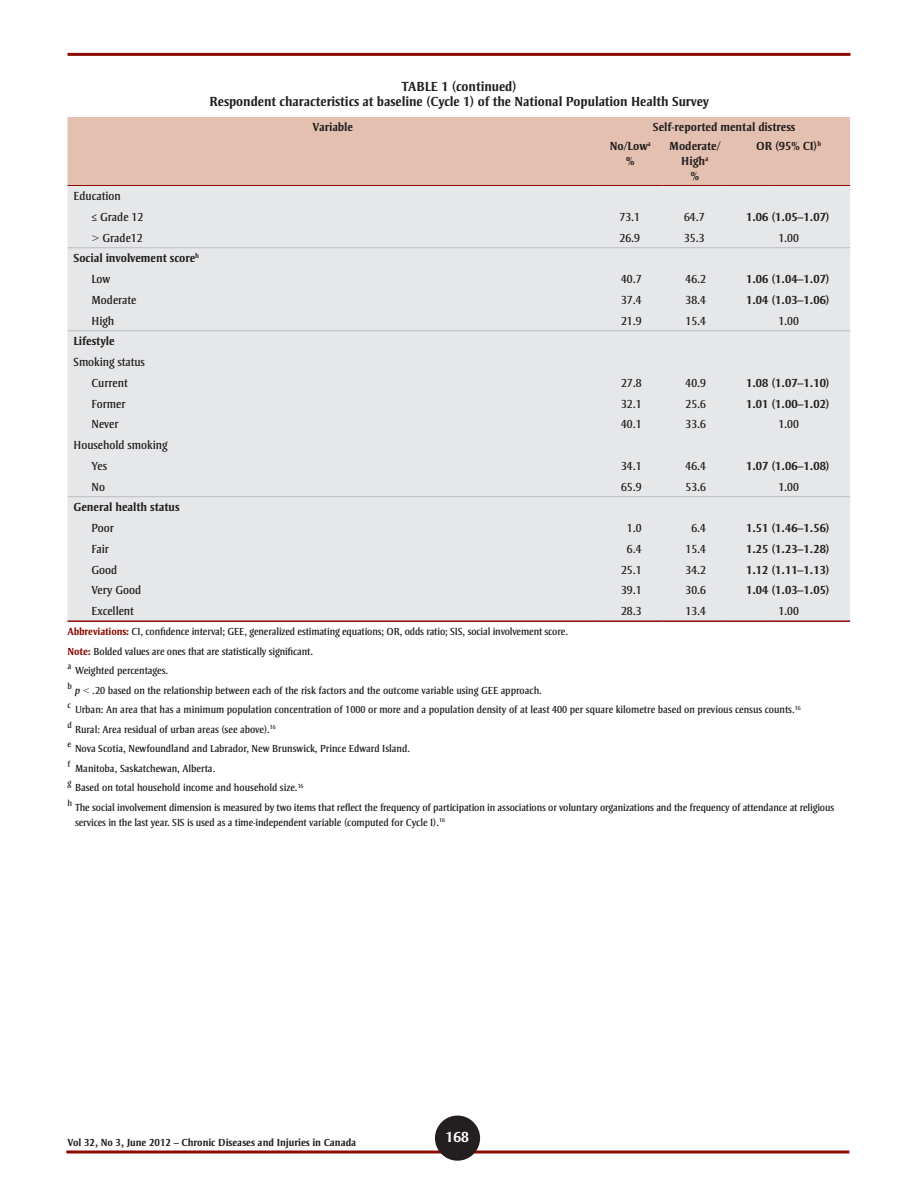
<style>
.page{position:relative;width:918px;height:1188px;background:#fff}
.page>*{position:absolute;margin:0;border:0;box-sizing:border-box;transform-origin:0 0}
.t1{font:700 15px "Strayhorn MT Std";color:#fff}
.t2{font:700 13.5px/15px "Strayhorn MT Std";color:#231f20;text-align:center}
.t3{font:700 12px/15px "Strayhorn MT Std";color:#231f20;text-align:center}
.t4{font:12px/20.7px "Strayhorn MT Std";color:#231f20}
.t5{font:10.5px/19.5px "Strayhorn MT Std";color:#231f20}
.t6{font:700 10.5px "Strayhorn MT Std";color:#231f20}
.t7{font:8.7px "Strayhorn MT Std";color:#231f20}
.s1{font-weight:400}
.s2{font-weight:700;color:#8b0a02}
.s3{font-style:italic}
</style>
<div class="page">
<svg style="left:66px;top:1150px;width:783px;height:4px;background:#a74741"></svg>
<hr style="left:68px;top:53px;width:782px;height:3px;background:#8b0a02">
<div style="left:435px;top:1116px;width:45px;height:45px;background:#231f20;border-radius:50%"></div>
<div style="left:68px;top:117px;width:782px;height:68px;background:#e4c0b0"></div>
<div style="left:68px;top:186px;width:782px;height:434px;background:#e6e7e9"></div>
<hr style="left:68px;top:185px;width:530px;height:1px;background:#8b0a02">
<hr style="left:598px;top:185px;width:65px;height:1px;background:#8b0a02">
<hr style="left:663px;top:185px;width:64px;height:1px;background:#8b0a02">
<hr style="left:727px;top:185px;width:43px;height:1px;background:#8b0a02">
<hr style="left:770px;top:185px;width:80px;height:1px;background:#8b0a02">
<hr style="left:68px;top:330px;width:530px;height:1px;background:#bcbdc0">
<hr style="left:598px;top:330px;width:65px;height:1px;background:#bcbdc0">
<hr style="left:663px;top:330px;width:64px;height:1px;background:#bcbdc0">
<hr style="left:727px;top:330px;width:43px;height:1px;background:#bcbdc0">
<hr style="left:770px;top:330px;width:80px;height:1px;background:#bcbdc0">
<hr style="left:68px;top:247px;width:530px;height:1px;background:#bcbdc0">
<hr style="left:598px;top:247px;width:65px;height:1px;background:#bcbdc0">
<hr style="left:663px;top:247px;width:64px;height:1px;background:#bcbdc0">
<hr style="left:727px;top:247px;width:43px;height:1px;background:#bcbdc0">
<hr style="left:770px;top:247px;width:80px;height:1px;background:#bcbdc0">
<hr style="left:68px;top:620px;width:530px;height:2px;background:#8b0a02">
<hr style="left:598px;top:620px;width:65px;height:2px;background:#8b0a02">
<hr style="left:663px;top:620px;width:64px;height:2px;background:#8b0a02">
<hr style="left:727px;top:620px;width:43px;height:2px;background:#8b0a02">
<hr style="left:770px;top:620px;width:80px;height:2px;background:#8b0a02">
<hr style="left:68px;top:496px;width:530px;height:1px;background:#bcbdc0">
<hr style="left:598px;top:496px;width:65px;height:1px;background:#bcbdc0">
<hr style="left:663px;top:496px;width:64px;height:1px;background:#bcbdc0">
<hr style="left:727px;top:496px;width:43px;height:1px;background:#bcbdc0">
<hr style="left:770px;top:496px;width:80px;height:1px;background:#bcbdc0">
<p class="t4" style="left:92px;top:186px;width:53px;text-indent:-18px">Education<br>≤ Grade 12</p>
<p class="t2" style="left:210px;top:79px;width:501px">Table 1 (continued)<br>Respondent characteristics at baseline (Cycle 1) of the National Population Health Survey</p>
<p class="t3" style="left:313px;top:119px;width:42px">Variable</p>
<p class="t3" style="left:653px;top:119px;width:144px">Self-reported mental distress</p>
<p class="t3" style="left:610px;top:139px;width:43px">No/Low<sup>a </sup>%</p>
<p class="t3" style="left:669px;top:139px;width:53px">Moderate/<br>High<sup>a<br></sup>%</p>
<p class="t3" style="left:756px;top:139px;width:67px">OR (95% CI)<sup>b</sup></p>
<p class="t4" style="left:620px;top:207px;width:22px">73.1</p>
<p class="t4" style="left:684px;top:207px;width:22px">64.7</p>
<p class="t3" style="left:746px;top:209px;width:85px">1.06 (1.05–1.07)</p>
<p class="t4" style="left:92px;top:227px;width:53px">&gt; Grade12</p>
<p class="t4" style="left:620px;top:227px;width:22px">26.9</p>
<p class="t4" style="left:684px;top:227px;width:22px">35.3</p>
<p class="t4" style="left:778px;top:227px;width:22px">1.00</p>
<p class="t3" style="left:92px;top:248px;width:109px;line-height:20.7px;text-align:left;text-indent:-18px">Social involvement score<sup>h<br></sup><span class="s1">Low</span></p>
<p class="t4" style="left:621px;top:269px;width:22px">40.7</p>
<p class="t4" style="left:686px;top:269px;width:22px">46.2</p>
<p class="t3" style="left:746px;top:272px;width:85px">1.06 (1.04–1.07)</p>
<p class="t4" style="left:92px;top:290px;width:47px">Moderate</p>
<p class="t4" style="left:621px;top:290px;width:22px">37.4</p>
<p class="t4" style="left:686px;top:290px;width:22px">38.4</p>
<p class="t3" style="left:746px;top:292px;width:85px">1.04 (1.03–1.06)</p>
<p class="t4" style="left:92px;top:310px;width:24px">High</p>
<p class="t4" style="left:621px;top:310px;width:22px">21.9</p>
<p class="t4" style="left:686px;top:310px;width:22px">15.4</p>
<p class="t4" style="left:778px;top:310px;width:22px">1.00</p>
<p class="t3" style="left:74px;top:334px;width:43px">Lifestyle</p>
<p class="t4" style="left:74px;top:352px;width:73px;text-align:center">Smoking status<br>Current</p>
<p class="t4" style="left:621px;top:373px;width:22px">27.8</p>
<p class="t4" style="left:686px;top:373px;width:22px">40.9</p>
<p class="t3" style="left:746px;top:375px;width:85px">1.08 (1.07–1.10)</p>
<p class="t4" style="left:92px;top:393px;width:35px">Former</p>
<p class="t4" style="left:621px;top:393px;width:22px">32.1</p>
<p class="t4" style="left:686px;top:393px;width:22px">25.6</p>
<p class="t3" style="left:746px;top:396px;width:85px">1.01 (1.00–1.02)</p>
<p class="t4" style="left:92px;top:414px;width:28px">Never</p>
<p class="t4" style="left:621px;top:414px;width:22px">40.1</p>
<p class="t4" style="left:686px;top:414px;width:22px">33.6</p>
<p class="t4" style="left:778px;top:414px;width:22px">1.00</p>
<p class="t4" style="left:92px;top:435px;width:77px;text-indent:-18px">Household smoking<br>Yes</p>
<p class="t4" style="left:621px;top:456px;width:22px">34.1</p>
<p class="t4" style="left:686px;top:456px;width:22px">46.4</p>
<p class="t3" style="left:746px;top:458px;width:85px">1.07 (1.06–1.08)</p>
<p class="t4" style="left:92px;top:476px;width:15px">No</p>
<p class="t4" style="left:621px;top:476px;width:22px">65.9</p>
<p class="t4" style="left:686px;top:476px;width:22px">53.6</p>
<p class="t4" style="left:778px;top:476px;width:22px">1.00</p>
<p class="t3" style="left:74px;top:500px;width:108px">General health status</p>
<p class="t4" style="left:92px;top:518px;width:24px">Poor</p>
<p class="t4" style="left:627px;top:518px;width:16px">1.0</p>
<p class="t4" style="left:691px;top:518px;width:16px">6.4</p>
<p class="t3" style="left:746px;top:521px;width:85px">1.51 (1.46–1.56)</p>
<p class="t4" style="left:92px;top:539px;width:19px">Fair</p>
<p class="t4" style="left:627px;top:539px;width:16px">6.4</p>
<p class="t4" style="left:686px;top:539px;width:22px">15.4</p>
<p class="t3" style="left:746px;top:541px;width:85px">1.25 (1.23–1.28)</p>
<p class="t4" style="left:92px;top:559px;width:27px">Good</p>
<p class="t4" style="left:621px;top:559px;width:22px">25.1</p>
<p class="t4" style="left:686px;top:559px;width:22px">34.2</p>
<p class="t3" style="left:746px;top:562px;width:85px">1.12 (1.11–1.13)</p>
<p class="t4" style="left:92px;top:580px;width:51px">Very Good</p>
<p class="t4" style="left:621px;top:580px;width:22px">39.1</p>
<p class="t4" style="left:686px;top:580px;width:22px">30.6</p>
<p class="t3" style="left:746px;top:583px;width:85px">1.04 (1.03–1.05)</p>
<p class="t4" style="left:92px;top:601px;width:44px">Excellent</p>
<p class="t4" style="left:621px;top:601px;width:22px">28.3</p>
<p class="t4" style="left:686px;top:601px;width:22px">13.4</p>
<p class="t4" style="left:778px;top:601px;width:22px">1.00</p>
<p class="t5" style="left:68px;top:622px;width:502px"><span class="s2">Abbreviations:</span> CI, confidence interval; GEE, generalized estimating equations; OR, odds ratio; SIS, social involvement score.<br><span class="s2">Note:</span> Bolded values are ones that are statistically significant.</p>
<p class="t7" style="left:68px;top:662px;width:5px">a</p>
<p class="t5" style="left:75px;top:661px;width:95px">Weighted percentages.</p>
<p class="t7" style="left:68px;top:681px;width:6px">b</p>
<p class="t5" style="left:75px;top:681px;width:469px"><span class="s3">p</span> &lt; .20 based on the relationship between each of the risk factors and the outcome variable using GEE approach.</p>
<p class="t7" style="left:68px;top:701px;width:5px">c</p>
<p class="t5" style="left:75px;top:700px;width:727px">Urban: An area that has a minimum population concentration of 1000 or more and a population density of at least 400 per square kilometre based on previous census counts.<sup>16</sup></p>
<p class="t7" style="left:68px;top:720px;width:6px">d</p>
<p class="t5" style="left:75px;top:720px;width:202px">Rural: Area residual of urban areas (see above).<sup>16</sup></p>
<p class="t7" style="left:68px;top:740px;width:5px">e</p>
<p class="t5" style="left:75px;top:739px;width:337px">Nova Scotia, Newfoundland and Labrador, New Brunswick, Prince Edward Island.</p>
<p class="t7" style="left:68px;top:759px;width:4px">f</p>
<p class="t5" style="left:75px;top:759px;width:142px">Manitoba, Saskatchewan, Alberta.</p>
<p class="t7" style="left:68px;top:779px;width:5px">g</p>
<p class="t5" style="left:75px;top:778px;width:230px">Based on total household income and household size.<sup>16</sup></p>
<p class="t7" style="left:68px;top:798px;width:6px">h</p>
<p class="t5" style="left:75px;top:800px;width:761px;line-height:15px">The social involvement dimension is measured by two items that reflect the frequency of participation in associations or voluntary organizations and the frequency of attendance at religious services in the last year. SIS is used as a time-independent variable (computed for Cycle I).<sup>16</sup></p>
<p class="t6" style="left:68px;top:1137px;width:290px">Vol 32, No 3, June 2012 – Chronic Diseases and Injuries in Canada</p>
<h1 class="t1" style="left:446px;top:1128px;width:25px">168</h1>
</div>
